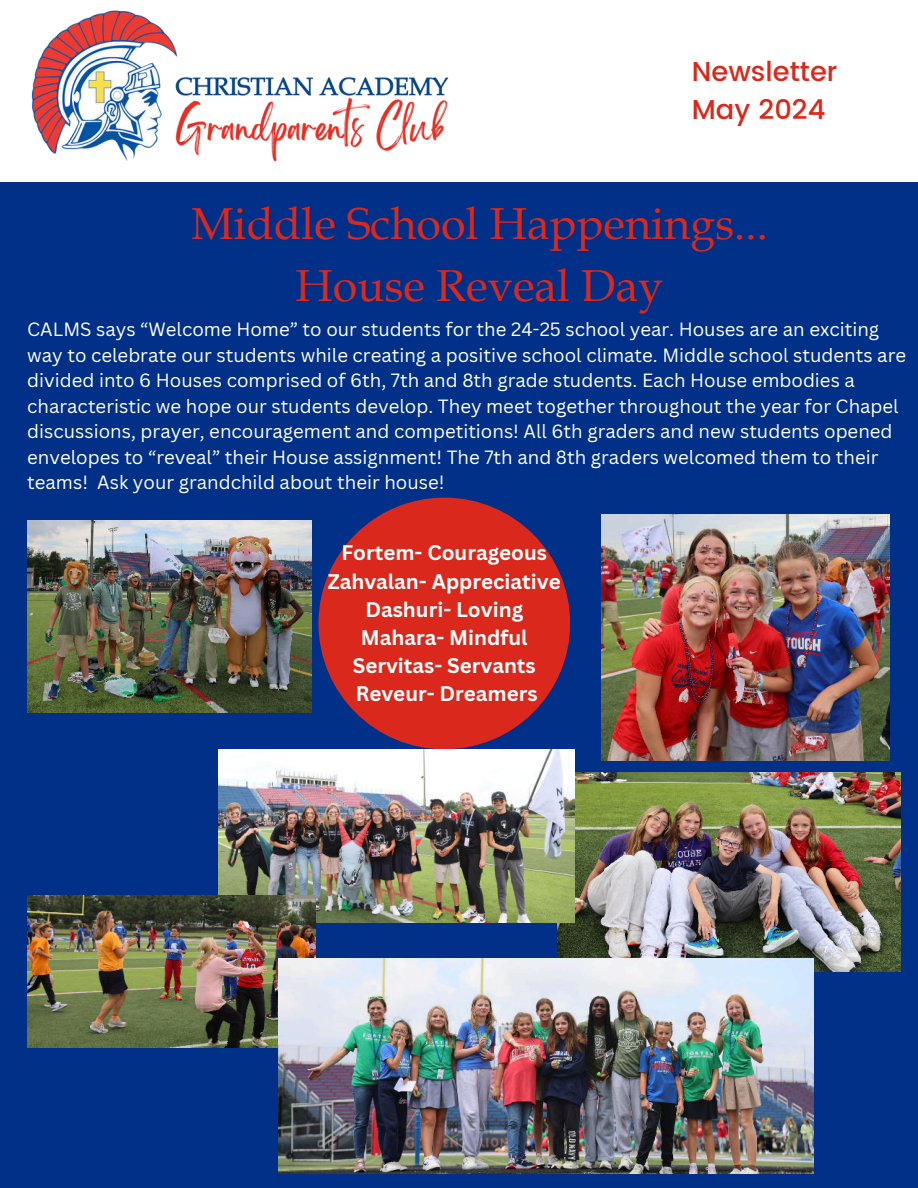
<style>
.page{position:relative;width:918px;height:1188px;background:#003087}
.page>*{position:absolute;margin:0;border:0;box-sizing:border-box;transform-origin:0 0}
.t1{font:44.85px/61.8px "Book Antiqua";color:#da291c;text-align:center}
.t2{font:500 27.3px/38.2px "Poppins";color:#da291c}
.t3{font:700 20.55px/28.2px "Canva Sans";color:#fff;text-align:center}
.t4{font:18.6px/25.5px "Canva Sans";color:#fff}
</style>
<div class="page">
<div style="left:0;top:0;width:918px;height:182px;background:#fff"></div>
<img style="left:31px;top:10px;width:418px;height:152px">
<img style="left:27px;top:521px;width:285px;height:191px">
<img style="left:557px;top:773px;width:344px;height:199px">
<img style="left:219px;top:749px;width:356px;height:174px">
<img style="left:602px;top:514px;width:288px;height:246px">
<img style="left:27px;top:895px;width:288px;height:153px">
<img style="left:279px;top:959px;width:534px;height:215px">
<div style="left:318px;top:498px;width:252px;height:251px;background:#da291c;border-radius:50%"></div>
<h2 class="t2" style="left:692px;top:53px;width:147px">Newsletter<br>May 2024</h2>
<h1 class="t1" style="left:191px;top:192px;width:578px">Middle School Happenings...<br>House Reveal Day</h1>
<p class="t4" style="left:27px;top:317px;width:880px">CALMS says “Welcome Home” to our students for the 24-25 school year. Houses are an exciting way to celebrate our students while creating a positive school climate. Middle school students are divided into 6 Houses comprised of 6th, 7th and 8th grade students. Each House embodies a characteristic we hope our students develop. They meet together throughout the year for Chapel discussions, prayer, encouragement and competitions! All 6th graders and new students opened envelopes to “reveal” their House assignment! The 7th and 8th graders welcomed them to their teams! Ask your grandchild about their house!</p>
<p class="t3" style="left:328px;top:539px;width:234px">Fortem- Courageous<br>Zahvalan- Appreciative<br>Dashuri- Loving<br>Mahara- Mindful<br>Servitas- Servants<br>Reveur- Dreamers</p>
</div>
